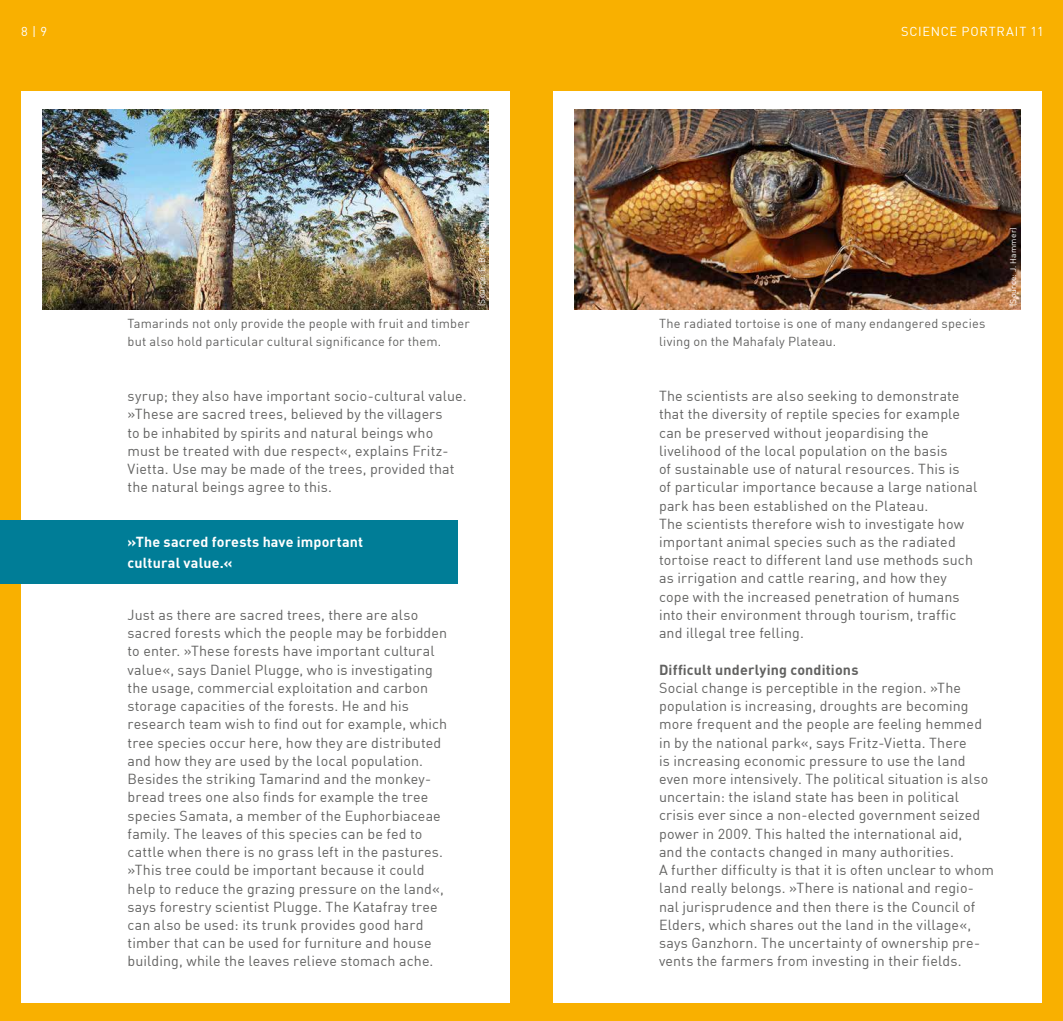
<style>
.page{position:relative;width:1063px;height:1021px;background:#fff}
.page>*{position:absolute;margin:0;border:0;box-sizing:border-box;transform-origin:0 0}
.t1{font:14.25px/18.3px "DIN";letter-spacing:.01em;color:#626261}
.t2{font:700 14.25px/21px "DIN";letter-spacing:.01em;color:#fff}
.t3{font:700 14.25px "DIN";letter-spacing:.01em;color:#626261}
.t4{font:12.75px/18.1px "DIN";letter-spacing:.015em;color:#626261}
.t5{font:12.75px "DIN";letter-spacing:.06em;color:#fff}
.t6{font:8.25px "DIN";letter-spacing:.025em;color:#fff}
</style>
<div class="page">
<div style="left:531px;top:0;width:532px;height:1020px;background:#f9b000"></div>
<div style="left:0;top:0;width:531px;height:1020px;background:#f9b000"></div>
<div style="left:21px;top:91px;width:489px;height:911px;background:#fff"></div>
<div style="left:553px;top:91px;width:489px;height:911px;background:#fff"></div>
<img style="left:574px;top:109px;width:446px;height:201px">
<img style="left:43px;top:109px;width:446px;height:201px">
<div style="left:0;top:519px;width:457px;height:64px;background:#007d97"></div>
<p class="t5" style="left:21px;top:24px;width:27px">8 | 9</p>
<p class="t4" style="left:128px;top:314px;width:344px">Tamarinds not only provide the people with fruit and timber but also hold particular cultural significance for them.</p>
<p class="t6" style="left:477px;top:306px;width:88px;rotate:-90deg">(Source: E. Braskamp)</p>
<p class="t1" style="left:128px;top:386px;width:341px">syrup; they also have important socio-cultural value. »These are sacred trees, believed by the villagers<br>to be inhabited by spirits and natural beings who must be treated with due respect«, explains Fritz-Vietta. Use may be made of the trees, provided that the natural beings agree to this.</p>
<p class="t2" style="left:128px;top:530px;width:237px">»The sacred forests have important cultural value.«</p>
<p class="t1" style="left:128px;top:605px;width:321px">Just as there are sacred trees, there are also sacred forests which the people may be forbidden to enter. »These forests have important cultural value«, says Daniel Plugge, who is investigating the usage, commercial exploitation and carbon storage capacities of the forests. He and his research team wish to find out for example, which tree species occur here, how they are distributed and how they are used by the local population.<br>Besides the striking Tamarind and the monkey&shy;bread trees one also finds for example the tree species Samata, a member of the Euphorbiaceae family. The leaves of this species can be fed to cattle when there is no grass left in the pastures. »This tree could be important because it could help to reduce the grazing pressure on the land«, says forestry scientist Plugge. The Katafray tree can also be used: its trunk provides good hard timber that can be used for furniture and house building, while the leaves relieve stomach ache.</p>
<p class="t5" style="left:901px;top:24px;width:144px">SCIENCE PORTRAIT 11</p>
<p class="t4" style="left:659px;top:314px;width:328px">The radiated tortoise is one of many endangered species living on the Mahafaly Plateau.</p>
<p class="t1" style="left:659px;top:386px;width:320px">The scientists are also seeking to demonstrate that the diversity of reptile species for example can be preserved without jeopardising the livelihood of the local population on the basis<br>of sustainable use of natural resources. This is<br>of particular importance because a large national park has been established on the Plateau.<br>The scientists therefore wish to investigate how important animal species such as the radiated tortoise react to different land use methods such as irrigation and cattle rearing, and how they cope with the increased penetration of humans into their environment through tourism, traffic and illegal tree felling.</p>
<p class="t3" style="left:659px;top:660px;width:201px">Difficult underlying conditions</p>
<p class="t1" style="left:659px;top:678px;width:337px">Social change is perceptible in the region. »The population is increasing, droughts are becoming more frequent and the people are feeling hemmed in by the national park«, says Fritz-Vietta. There<br>is increasing economic pressure to use the land even more intensively. The political situation is also uncertain: the island state has been in political crisis ever since a non-elected government seized power in 2009. This halted the international aid,<br>and the contacts changed in many authorities.<br>A further difficulty is that it is often unclear to whom land really belongs. »There is national and regio&shy;nal jurisprudence and then there is the Council of Elders, which shares out the land in the village«, says Ganzhorn. The uncertainty of ownership pre&shy;vents the farmers from investing in their fields.</p>
<p class="t6" style="left:1008px;top:306px;width:80px;rotate:-90deg">(Source: J. Hammer)</p>
</div>
